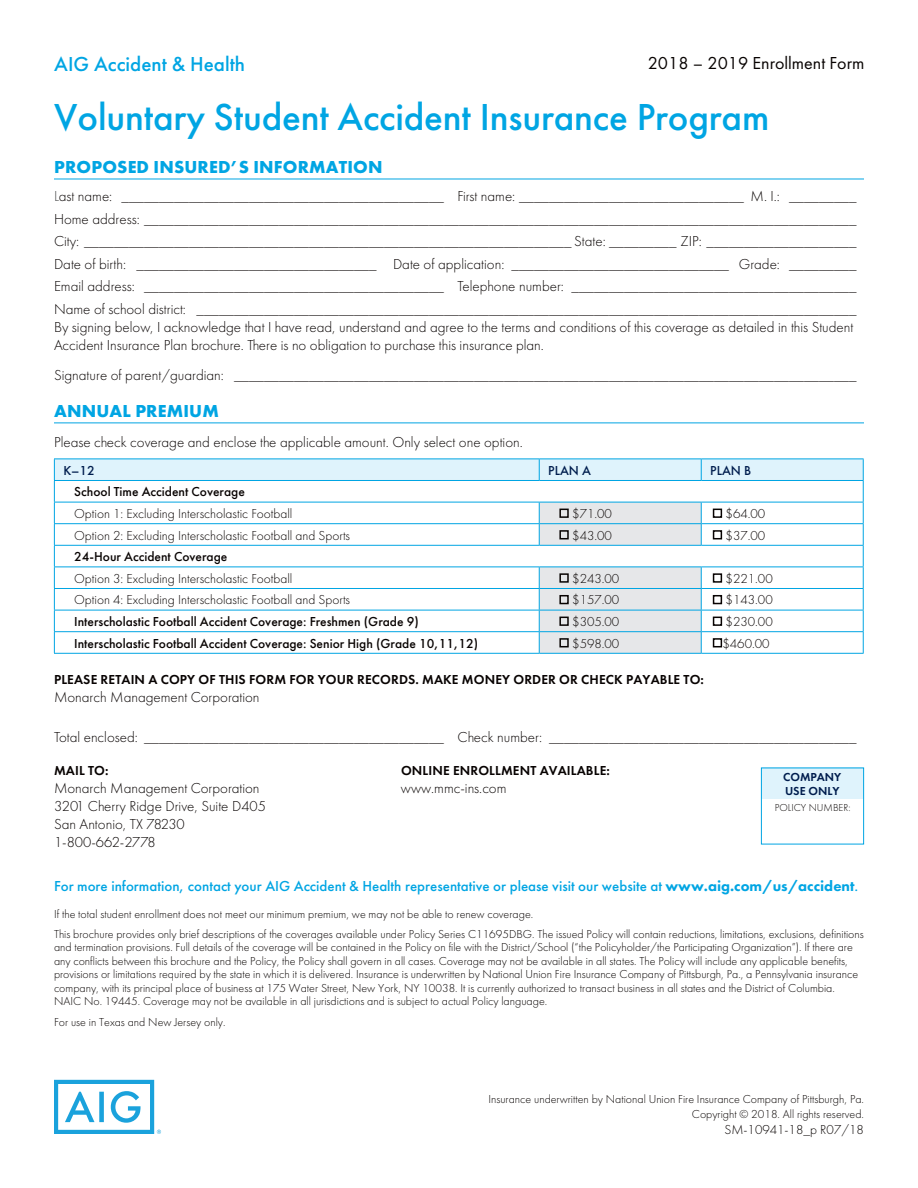
<style>
.page{position:relative;width:918px;height:1188px;background:#fff}
.page>*{position:absolute;margin:0;border:0;box-sizing:border-box;transform-origin:0 0}
.t1{font:500 39px "Futura PT";letter-spacing:-.005em;color:#00a5e3}
.t2{font:500 21px "Futura PT";color:#00a5e3}
.t3{font:700 18px "Futura PT";letter-spacing:.01em;color:#00a5e3}
.t4{font:18px "Futura PT";color:#080302}
.t5{font:300 15px/22.5px "Futura PT";color:#080302}
.t6{font:500 15px "Futura PT";color:#00a5e3}
.t7{font:300 13.5px "Futura PT";color:#080302}
.t8{font:500 13.5px "Futura PT";color:#080302}
.t9{font:600 13.5px "Futura PT";letter-spacing:.01em;color:#080302}
.t10{font:500 13.5px "Futura PT";color:#001d4e}
.t11{font:300 12px/13.5px "Futura PT";color:#080302}
.t12{font:600 12px/14.4px "Futura PT";color:#001d4e}
.t13{font:300 10.5px "Futura PT";color:#080302}
.s1{color:#4b4c4d}
.s2{font-weight:800}
</style>
<div class="page">
<hr style="left:54px;top:179px;width:810px;height:1px;background:#00a5e3">
<hr style="left:54px;top:423px;width:810px;height:1px;background:#00a5e3">
<hr style="left:54px;top:653px;width:485px;height:1px;background:#00a5e3">
<hr style="left:539px;top:653px;width:162px;height:1px;background:#00a5e3">
<hr style="left:701px;top:653px;width:163px;height:1px;background:#00a5e3">
<svg style="left:54px;top:459px;width:810px;height:194px"></svg>
<hr style="left:54px;top:480px;width:485px;height:1px;background:#00a5e3">
<div style="left:559px;top:509px;width:10px;height:9px;border:2px solid #080302"></div>
<div style="left:713px;top:509px;width:9px;height:9px;border:2px solid #080302"></div>
<div style="left:559px;top:530px;width:10px;height:9px;border:2px solid #080302"></div>
<div style="left:713px;top:530px;width:9px;height:9px;border:2px solid #080302"></div>
<div style="left:559px;top:573px;width:10px;height:10px;border:2px solid #080302"></div>
<div style="left:713px;top:573px;width:9px;height:10px;border:2px solid #080302"></div>
<div style="left:559px;top:595px;width:10px;height:9px;border:2px solid #080302"></div>
<div style="left:713px;top:595px;width:9px;height:9px;border:2px solid #080302"></div>
<div style="left:559px;top:617px;width:10px;height:9px;border:2px solid #080302"></div>
<div style="left:713px;top:617px;width:9px;height:9px;border:2px solid #080302"></div>
<div style="left:559px;top:638px;width:10px;height:9px;border:2px solid #080302"></div>
<div style="left:713px;top:638px;width:9px;height:9px;border:2px solid #080302"></div>
<svg style="left:54px;top:1080px;width:107px;height:54px"></svg>
<div style="left:761px;top:768px;width:103px;height:31px;background:#dff3fc"></div>
<div style="left:761px;top:768px;width:103px;height:76px;border:1px solid #00a5e3"></div>
<h2 class="t2" style="left:54px;top:51px;width:192px">AIG Accident &amp; Health</h2>
<p class="t4" style="left:648px;top:52px;width:218px">2018 – 2019 Enrollment Form</p>
<h1 class="t1" style="left:54px;top:93px;width:717px">Voluntary Student Accident Insurance Program</h1>
<p class="t3" style="left:54px;top:156px;width:330px">PROPOSED INSURED’S INFORMATION</p>
<p class="t5" style="left:54px;top:185px;width:804px;text-align:justify"><span class="s1">L</span>ast name: ___________________________________________ First name: ______________________________ M. I.: _________ Home address: _______________________________________________________________________________________________ City: _________________________________________________________________ State: _________ ZIP: ____________________ Date of birth: ________________________________ Date of application: _____________________________ Grade: _________ Email address: ________________________________________ Telephone number: ______________________________________ Name of school district: ________________________________________________________________________________________</p>
<p class="t5" style="left:54px;top:318px;width:801px;line-height:18px">By signing below, I acknowledge that I have read, understand and agree to the terms and conditions of this coverage as detailed in this Student<br>Accident Insurance Plan brochure. There is no obligation to purchase this insurance plan.</p>
<p class="t5" style="left:54px;top:363px;width:804px">Signature of parent/guardian: ___________________________________________________________________________________</p>
<p class="t3" style="left:54px;top:399px;width:166px">ANNUAL PREMIUM</p>
<p class="t5" style="left:54px;top:430px;width:470px">Please check coverage and enclose the applicable amount. Only select one option.</p>
<p class="t10" style="left:63px;top:462px;width:33px">K–12</p>
<p class="t10" style="left:548px;top:462px;width:44px">PLAN A</p>
<p class="t10" style="left:710px;top:462px;width:42px">PLAN B</p>
<p class="t8" style="left:74px;top:484px;width:172px">School Time Accident Coverage</p>
<p class="t7" style="left:74px;top:506px;width:220px">Option 1: Excluding Interscholastic Football</p>
<p class="t7" style="left:572px;top:506px;width:41px">$71.00</p>
<p class="t7" style="left:726px;top:506px;width:41px">$64.00</p>
<p class="t7" style="left:74px;top:527px;width:277px">Option 2: Excluding Interscholastic Football and Sports</p>
<p class="t7" style="left:572px;top:528px;width:41px">$43.00</p>
<p class="t7" style="left:726px;top:528px;width:41px">$37.00</p>
<p class="t8" style="left:74px;top:549px;width:155px">24-Hour Accident Coverage</p>
<p class="t7" style="left:74px;top:571px;width:220px">Option 3: Excluding Interscholastic Football</p>
<p class="t7" style="left:572px;top:571px;width:49px">$243.00</p>
<p class="t7" style="left:726px;top:571px;width:49px">$221.00</p>
<p class="t7" style="left:74px;top:592px;width:277px">Option 4: Excluding Interscholastic Football and Sports</p>
<p class="t7" style="left:572px;top:592px;width:49px">$157.00</p>
<p class="t7" style="left:726px;top:592px;width:49px">$143.00</p>
<p class="t8" style="left:74px;top:613px;width:346px">Interscholastic Football Accident Coverage: Freshmen (Grade 9)</p>
<p class="t7" style="left:572px;top:614px;width:49px">$305.00</p>
<p class="t7" style="left:726px;top:614px;width:49px">$230.00</p>
<p class="t8" style="left:74px;top:635px;width:405px">Interscholastic Football Accident Coverage: Senior High (Grade 10,11,12)</p>
<p class="t7" style="left:572px;top:636px;width:49px">$598.00</p>
<p class="t7" style="left:723px;top:636px;width:49px">$460.00</p>
<p class="t9" style="left:54px;top:671px;width:651px">PLEASE RETAIN A COPY OF THIS FORM FOR YOUR RECORDS. MAKE MONEY ORDER OR CHECK PAYABLE TO:</p>
<p class="t5" style="left:54px;top:686px;width:207px">Monarch Management Corporation</p>
<p class="t5" style="left:54px;top:726px;width:804px">Total enclosed: ________________________________________ Check number: _________________________________________</p>
<p class="t9" style="left:54px;top:762px;width:56px">MAIL TO:</p>
<p class="t5" style="left:54px;top:779px;width:213px;line-height:18px">Monarch Management Corporation<br>3201 Cherry Ridge Drive, Suite D405<br>San Antonio, TX 78230<br>1-800-662-2778</p>
<p class="t9" style="left:401px;top:762px;width:210px">ONLINE ENROLLMENT AVAILABLE:</p>
<p class="t5" style="left:401px;top:776px;width:107px">www.mmc-ins.com</p>
<p class="t12" style="left:783px;top:769px;width:60px">COMPANY<br>USE ONLY</p>
<p class="t13" style="left:775px;top:802px;width:77px">POLICY NUMBER:</p>
<p class="t6" style="left:54px;top:877px;width:806px">For more information, contact your AIG Accident &amp; Health representative or please visit our website at <span class="s2">www.aig.com/us/accident</span>.</p>
<p class="t11" style="left:54px;top:904px;width:811px;line-height:20.2px">If the total student enrollment does not meet our minimum premium, we may not be able to renew coverage.<br>This brochure provides only brief descriptions of the coverages available under Policy Series C11695DBG. The issued Policy will contain reductions, limitations, exclusions, definitions</p>
<p class="t11" style="left:54px;top:941px;width:806px">and termination provisions. Full details of the coverage will be contained in the Policy on file with the District/School (“the Policyholder/the Participating Organization”). If there are any conflicts between this brochure and the Policy, the Policy shall govern in all cases. Coverage may not be available in all states. The Policy will include any applicable benefits, provisions or limitations required by the state in which it is delivered. Insurance is underwritten by National Union Fire Insurance Company of Pittsburgh, Pa., a Pennsylvania insurance company, with its principal place of business at 175 Water Street, New York, NY 10038. It is currently authorized to transact business in all states and the District of Columbia.<br>NAIC No. 19445. Coverage may not be available in all jurisdictions and is subject to actual Policy language.</p>
<p class="t11" style="left:54px;top:1015px;width:173px">For use in Texas and New Jersey only.</p>
<p class="t11" style="left:488px;top:1092px;width:377px;line-height:14.4px;text-align:right">Insurance underwritten by National Union Fire Insurance Company of Pittsburgh, Pa.<br>Copyright © 2018. All rights reserved.</p>
<p class="t7" style="left:725px;top:1122px;width:141px">SM-10941-18_p R07/18</p>
</div>
